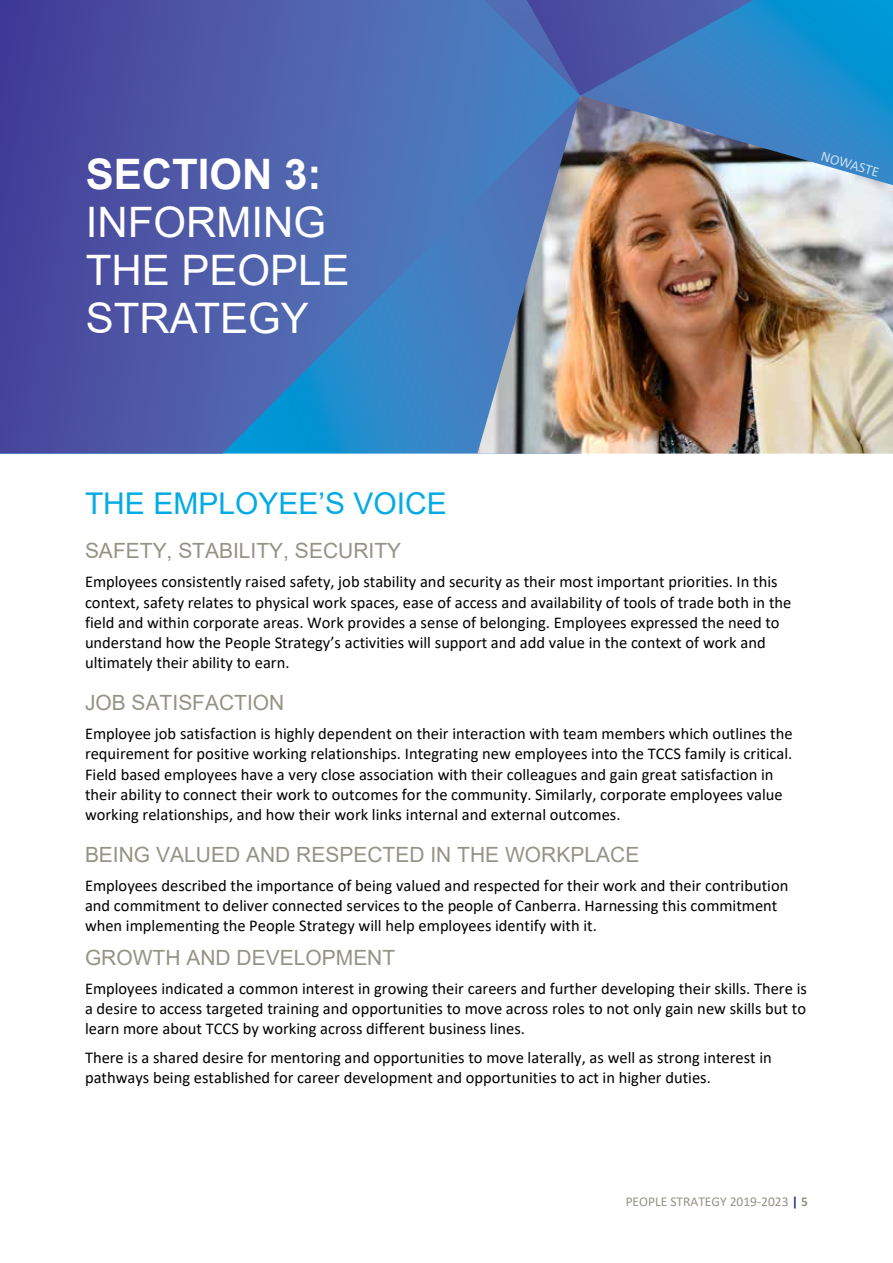
<style>
.page{position:relative;width:893px;height:1263px;background:#fff}
.page>*{position:absolute;margin:0;border:0;box-sizing:border-box;transform-origin:0 0}
.t1{font:42px/48px "Arial";color:#fff}
.t2{font:700 42px "Arial";color:#fff}
.t3{font:30px "Arial";color:#02abe3}
.t4{font:21px "Arial";color:#959385}
.t5{font:16.5px/20.1px "Calibri";color:#000}
.t6{font:14.4px "Calibri";color:rgb(255 255 255/.75)}
.t7{font:13.5px "Calibri";color:#959385}
.s1{font-weight:700;color:#233571}
.s2{font-weight:700}
</style>
<div class="page">
<svg style="left:753px;top:0;width:140px;height:95px;background:#1190d0"></svg>
<svg style="left:0;top:0;width:527px;height:454px;background:#4862ae"></svg>
<svg style="left:527px;top:0;width:226px;height:95px;background:#4568b2"></svg>
<img style="left:477px;top:95px;width:416px;height:359px">
<h1 class="t2" style="left:86px;top:144px;width:237px">SECTION 3:</h1>
<h1 class="t1" style="left:86px;top:198px;width:265px">INFORMING<br>THE PEOPLE<br>STRATEGY</h1>
<p class="t6" style="left:824px;top:146px;width:61px;rotate:16deg">NOWASTE</p>
<h2 class="t3" style="left:85px;top:483px;width:363px">THE EMPLOYEE’S VOICE</h2>
<p class="t4" style="left:85px;top:536px;width:318px">SAFETY, STABILITY, SECURITY</p>
<p class="t5" style="left:85px;top:571px;width:708px">Employees consistently raised safety, job stability and security as their most important priorities. In this context, safety relates to physical work spaces, ease of access and availability of tools of trade both in the field and within corporate areas. Work provides a sense of belonging. Employees expressed the need to understand how the People Strategy’s activities will support and add value in the context of work and ultimately their ability to earn.</p>
<p class="t4" style="left:85px;top:688px;width:201px">JOB SATISFACTION</p>
<p class="t5" style="left:85px;top:723px;width:709px">Employee job satisfaction is highly dependent on their interaction with team members which outlines the requirement for positive working relationships. Integrating new employees into the TCCS family is critical.<br>Field based employees have a very close association with their colleagues and gain great satisfaction in their ability to connect their work to outcomes for the community. Similarly, corporate employees value working relationships, and how their work links internal and external outcomes.</p>
<p class="t4" style="left:85px;top:840px;width:556px">BEING VALUED AND RESPECTED IN THE WORKPLACE</p>
<p class="t5" style="left:85px;top:875px;width:705px">Employees described the importance of being valued and respected for their work and their contribution and commitment to deliver connected services to the people of Canberra. Harnessing this commitment when implementing the People Strategy will help employees identify with it.</p>
<p class="t4" style="left:85px;top:943px;width:312px">GROWTH AND DEVELOPMENT</p>
<p class="t5" style="left:85px;top:978px;width:723px;text-align:justify">Employees indicated a common interest in growing their careers and further developing their skills. There is a desire to access targeted training and opportunities to move across roles to not only gain new skills but to learn more about TCCS by working across different business lines.</p>
<p class="t5" style="left:85px;top:1047px;width:688px">There is a shared desire for mentoring and opportunities to move laterally, as well as strong interest in pathways being established for career development and opportunities to act in higher duties.</p>
<p class="t7" style="left:626px;top:1192px;width:184px">PEOPLE STRATEGY 2019-2023 <span class="s1">|</span> <span class="s2">5</span></p>
</div>
